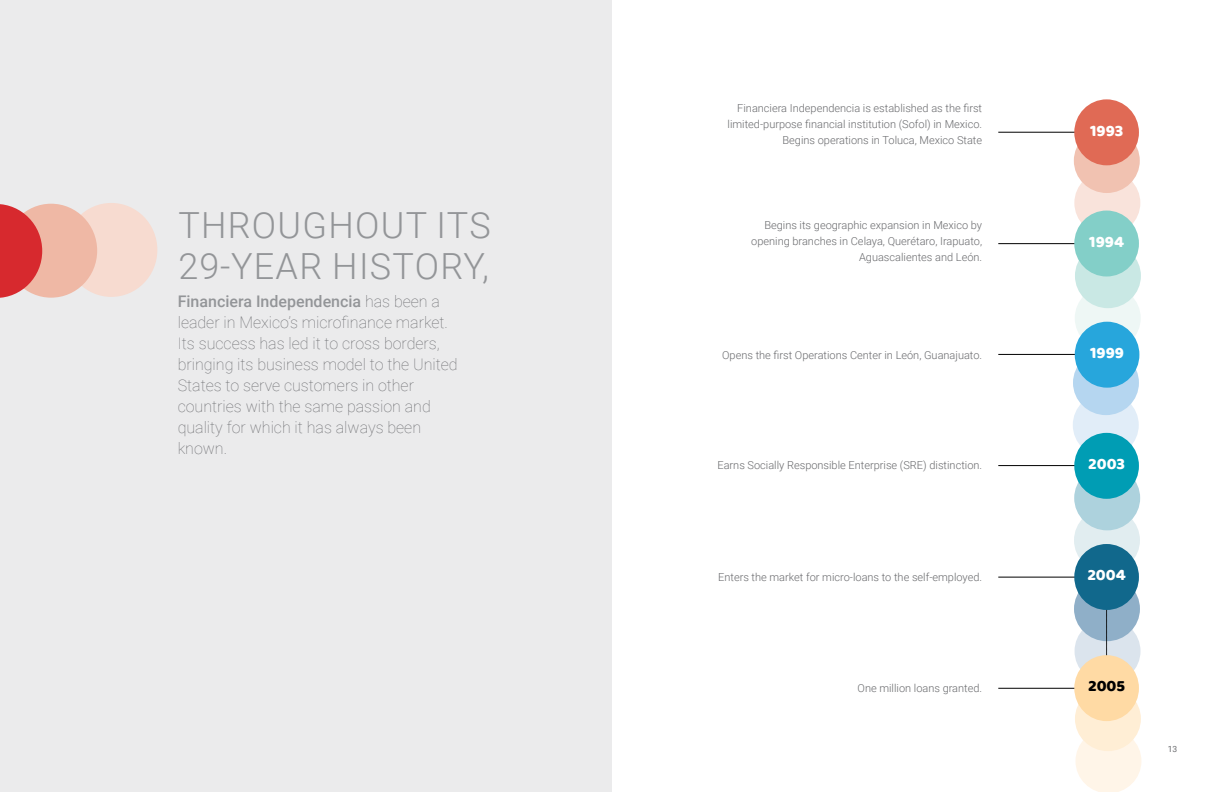
<style>
.page{position:relative;width:1224px;height:792px;background:#fff}
.page>*{position:absolute;margin:0;border:0;box-sizing:border-box;transform-origin:0 0}
.t1{font:300 36px/41px "Roboto";letter-spacing:.035em;color:#939598}
.t2{font:16.4px "Baloo";color:#fff}
.t3{font:16.4px "Baloo";color:#000}
.t4{font:100 16px/21px "Roboto";color:#696a6d}
.t5{font:300 11px/16px "Roboto";color:#696a6d;text-align:right}
.t6{font:8.5px "Roboto";color:#6d6e71}
.s1{font-weight:500;color:#939598}
</style>
<div class="page">
<div style="left:1075px;top:619px;width:66px;height:64px;background:#dbe4ed;border-radius:50%"></div>
<div style="left:1074px;top:577px;width:66px;height:64px;background:#8fafc8;border-radius:50%"></div>
<hr style="left:998px;top:354px;width:107px;height:1px;background:#000">
<hr style="left:998px;top:243px;width:107px;height:1px;background:#000">
<hr style="left:998px;top:465px;width:107px;height:1px;background:#000">
<hr style="left:998px;top:577px;width:107px;height:1px;background:#000">
<hr style="left:998px;top:688px;width:107px;height:1px;background:#000">
<hr style="left:998px;top:132px;width:107px;height:1px;background:#000">
<svg style="left:1106px;top:610px;width:2px;height:45px"></svg>
<div style="left:0;top:0;width:612px;height:792px;background:#ebebec"></div>
<div style="left:1075px;top:286px;width:66px;height:64px;background:#eef7f5;border-radius:50%"></div>
<div style="left:1075px;top:244px;width:66px;height:64px;background:#c9e8e4;border-radius:50%"></div>
<div style="left:1073px;top:393px;width:66px;height:64px;background:#e1edf8;border-radius:50%"></div>
<div style="left:1073px;top:350px;width:66px;height:65px;background:#b5d6f0;border-radius:50%"></div>
<div style="left:1074px;top:508px;width:66px;height:65px;background:#e1edf0;border-radius:50%"></div>
<div style="left:1074px;top:466px;width:66px;height:64px;background:#add2dd;border-radius:50%"></div>
<div style="left:1074px;top:171px;width:66px;height:64px;background:#f9e3db;border-radius:50%"></div>
<div style="left:1074px;top:128px;width:66px;height:65px;background:#f1c2b1;border-radius:50%"></div>
<svg style="left:1075px;top:731px;width:66px;height:61px"></svg>
<div style="left:1075px;top:686px;width:66px;height:65px;background:#ffeed5;border-radius:50%"></div>
<div style="left:1074px;top:99px;width:65px;height:66px;background:#e06a55;border-radius:50%"></div>
<div style="left:65px;top:203px;width:92px;height:94px;background:#f7dbd0;border-radius:50%"></div>
<div style="left:5px;top:204px;width:92px;height:94px;background:#efb8a5;border-radius:50%"></div>
<svg style="left:0;top:204px;width:42px;height:94px"></svg>
<div style="left:1074px;top:211px;width:65px;height:66px;background:#83cfc8;border-radius:50%"></div>
<div style="left:1075px;top:322px;width:64px;height:66px;background:#27a6dc;border-radius:50%"></div>
<div style="left:1074px;top:433px;width:65px;height:66px;background:#009db4;border-radius:50%"></div>
<div style="left:1074px;top:544px;width:65px;height:66px;background:#11688c;border-radius:50%"></div>
<div style="left:1074px;top:655px;width:65px;height:66px;background:#ffdaa4;border-radius:50%"></div>
<h1 class="t1" style="left:178px;top:203px;width:314px">THROUGHOUT ITS<br>29-YEAR HISTORY,</h1>
<p class="t4" style="left:178px;top:290px;width:281px"><span class="s1">Financiera Independencia</span> has been a leader in Mexico’s microfinance market.<br>Its success has led it to cross borders, bringing its business model to the United States to serve customers in other countries with the same passion and quality for which it has always been known.</p>
<p class="t5" style="left:728px;top:100px;width:256px">Financiera Independencia is established as the first limited-purpose financial institution (Sofol) in Mexico.<br>Begins operations in Toluca, Mexico State</p>
<p class="t5" style="left:751px;top:217px;width:232px">Begins its geographic expansion in Mexico by opening branches in Celaya, Querétaro, Irapuato,<br>Aguascalientes and León.</p>
<p class="t5" style="left:722px;top:347px;width:262px">Opens the first Operations Center in León, Guanajuato.</p>
<p class="t5" style="left:717px;top:457px;width:266px">Earns Socially Responsible Enterprise (SRE) distinction.</p>
<p class="t5" style="left:718px;top:568px;width:266px">Enters the market for micro-loans to the self-employed.</p>
<p class="t5" style="left:858px;top:679px;width:126px">One million loans granted.</p>
<h2 class="t2" style="left:1090px;top:120px;width:35px">1993</h2>
<h2 class="t2" style="left:1089px;top:231px;width:36px">1994</h2>
<h2 class="t2" style="left:1090px;top:343px;width:35px">1999</h2>
<h2 class="t2" style="left:1088px;top:454px;width:38px">2003</h2>
<h2 class="t2" style="left:1087px;top:565px;width:40px">2004</h2>
<h2 class="t3" style="left:1088px;top:676px;width:38px">2005</h2>
<p class="t6" style="left:1168px;top:743px;width:11px">13</p>
</div>
